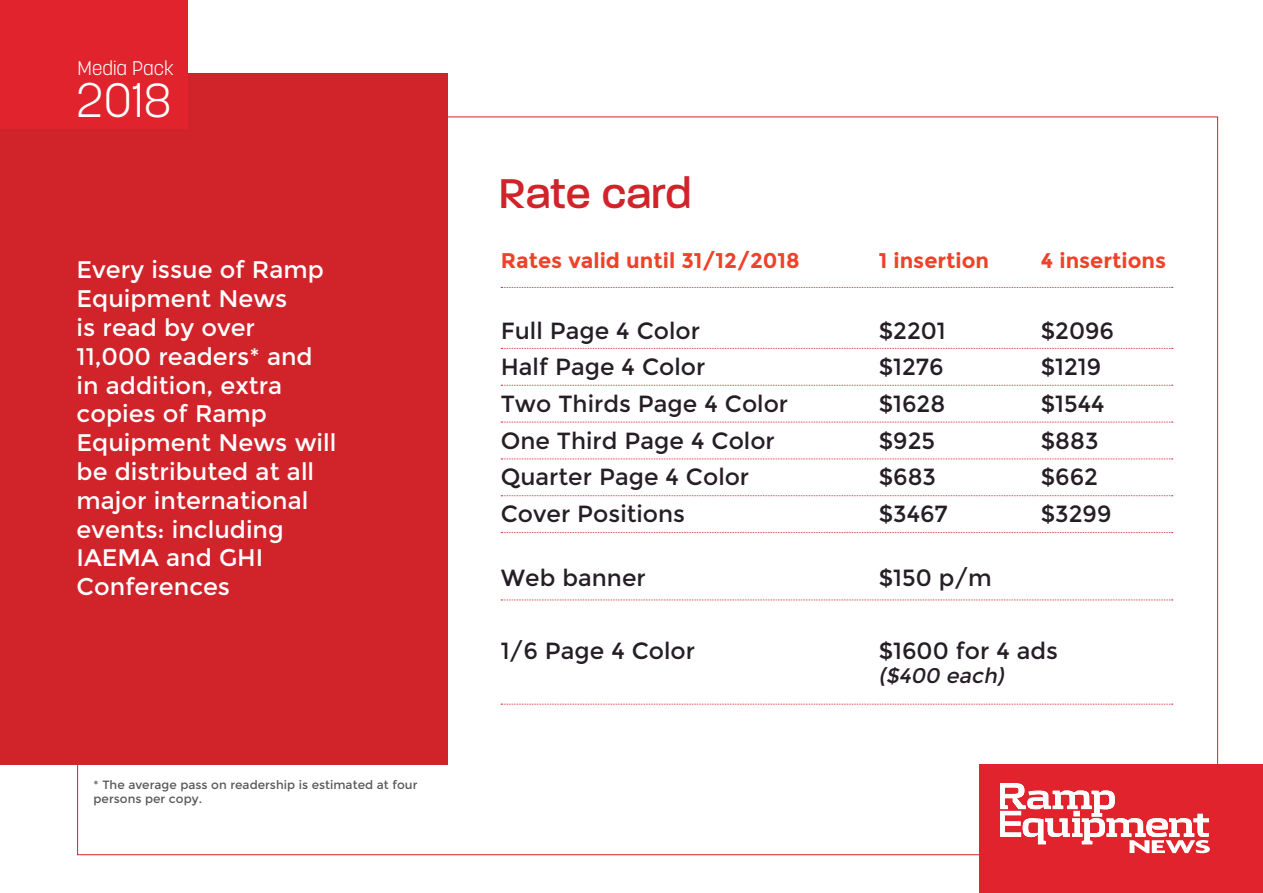
<style>
.page{position:relative;width:1263px;height:893px;background:#fff}
.page>*{position:absolute;margin:0;border:0;box-sizing:border-box;transform-origin:0 0}
.t1{font:300 48px "Korolev";color:#fff}
.t2{font:500 45px "Paralucent";color:#d1232a}
.t3{font:24px/28.8px "Montserrat";color:#fff}
.t4{font:23.4px "Montserrat";color:#261e25}
.t5{font:700 21.3px "Montserrat";color:#ef422a}
.t6{font:italic 21px "Montserrat";color:#261e25}
.t7{font:300 19.65px "Korolev";color:#fff}
.t8{font:12px/14.4px "Montserrat";color:#57585a}
</style>
<div class="page">
<div style="left:0;top:73px;width:448px;height:692px;background:#d1232a"></div>
<svg style="left:501px;top:287px;width:672px;height:1px"></svg>
<svg style="left:501px;top:348px;width:672px;height:1px"></svg>
<svg style="left:501px;top:385px;width:672px;height:1px"></svg>
<svg style="left:501px;top:422px;width:672px;height:1px"></svg>
<svg style="left:501px;top:459px;width:672px;height:1px"></svg>
<svg style="left:501px;top:495px;width:672px;height:1px"></svg>
<svg style="left:501px;top:532px;width:672px;height:1px"></svg>
<svg style="left:501px;top:600px;width:672px;height:1px"></svg>
<svg style="left:501px;top:704px;width:672px;height:1px"></svg>
<div style="left:980px;top:765px;width:283px;height:128px;background:#e1232d"></div>
<svg style="left:1001px;top:783px;width:209px;height:70px"></svg>
<div style="left:0;top:0;width:187px;height:128px;background:#e1232d"></div>
<p class="t7" style="left:78px;top:55px;width:98px">Media Pack</p>
<p class="t1" style="left:77px;top:69px;width:97px">2018</p>
<p class="t2" style="left:499px;top:167px;width:195px">Rate card</p>
<p class="t3" style="left:77px;top:256px;width:261px">Every issue of Ramp<br>Equipment News<br>is read by over<br>11,000 readers* and in addition, extra copies of Ramp<br>Equipment News will be distributed at all major international events: including<br>IAEMA and GHI<br>Conferences</p>
<p class="t5" style="left:501px;top:248px;width:301px">Rates valid until 31/12/2018</p>
<p class="t5" style="left:879px;top:248px;width:112px">1 insertion</p>
<p class="t5" style="left:1041px;top:248px;width:127px">4 insertions</p>
<p class="t4" style="left:501px;top:317px;width:201px">Full Page 4 Color</p>
<p class="t4" style="left:879px;top:317px;width:68px">$2201</p>
<p class="t4" style="left:1041px;top:317px;width:75px">$2096</p>
<p class="t4" style="left:501px;top:354px;width:206px">Half Page 4 Color</p>
<p class="t4" style="left:879px;top:354px;width:66px">$1276</p>
<p class="t4" style="left:1041px;top:354px;width:62px">$1219</p>
<p class="t4" style="left:501px;top:390px;width:289px">Two Thirds Page 4 Color</p>
<p class="t4" style="left:879px;top:390px;width:68px">$1628</p>
<p class="t4" style="left:1041px;top:390px;width:65px">$1544</p>
<p class="t4" style="left:501px;top:427px;width:276px">One Third Page 4 Color</p>
<p class="t4" style="left:879px;top:427px;width:58px">$925</p>
<p class="t4" style="left:1041px;top:427px;width:59px">$883</p>
<p class="t4" style="left:501px;top:463px;width:250px">Quarter Page 4 Color</p>
<p class="t4" style="left:879px;top:463px;width:59px">$683</p>
<p class="t4" style="left:1041px;top:463px;width:59px">$662</p>
<p class="t4" style="left:501px;top:500px;width:186px">Cover Positions</p>
<p class="t4" style="left:879px;top:500px;width:71px">$3467</p>
<p class="t4" style="left:1041px;top:500px;width:72px">$3299</p>
<p class="t4" style="left:501px;top:564px;width:147px">Web banner</p>
<p class="t4" style="left:879px;top:564px;width:115px">$150 p/m</p>
<p class="t8" style="left:94px;top:778px;width:325px">* The average pass on readership is estimated at four persons per copy.</p>
<p class="t4" style="left:501px;top:637px;width:196px">1/6 Page 4 Color</p>
<p class="t4" style="left:879px;top:637px;width:181px">$1600 for 4 ads</p>
<p class="t6" style="left:879px;top:663px;width:131px">($400 each)</p>
</div>
